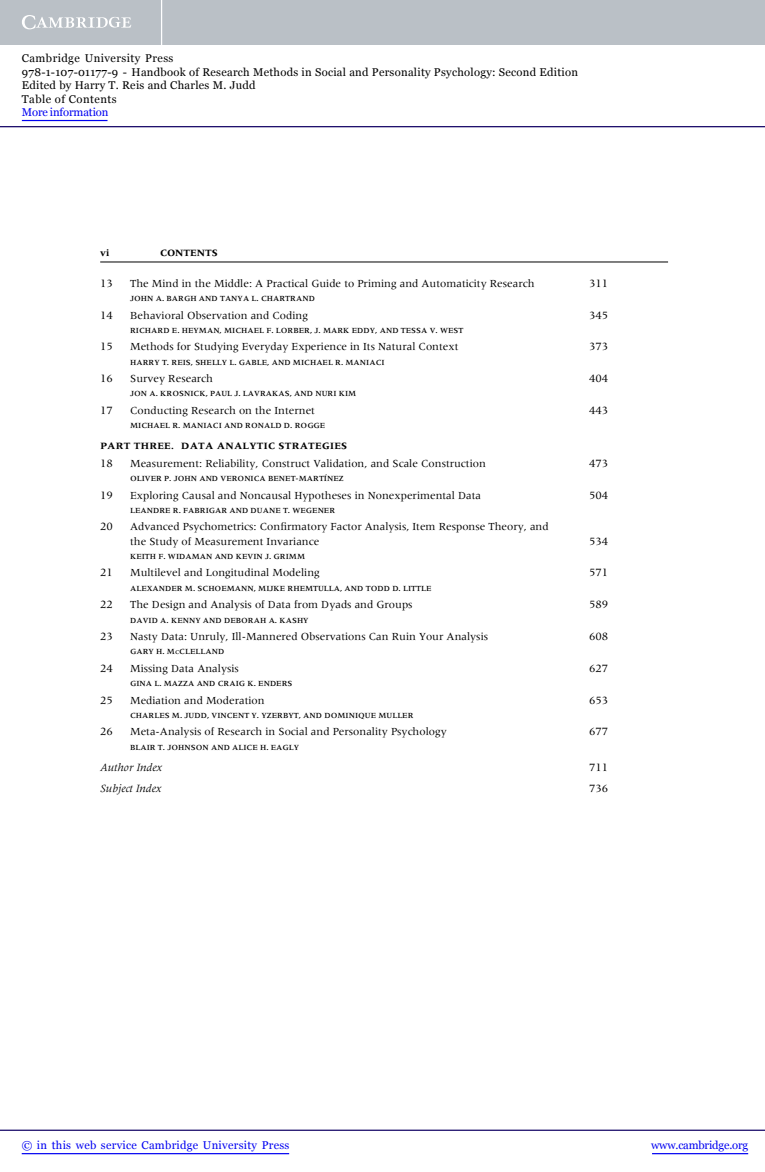
<style>
.page{position:relative;width:765px;height:1172px;background:#fff}
.page>*{position:absolute;margin:0;border:0;box-sizing:border-box;transform-origin:0 0}
.t1{font:11.5px "Meridien";color:#000}
.t2{font:italic 11.5px "Meridien";color:#000}
.t3{font:11.25px/14.4px "Meridien";color:#000}
.t4{font:11.25px/13.5px "Georgia";letter-spacing:.025em;color:#000}
.t5{font:11.25px "Georgia";letter-spacing:.025em;color:#0000f1}
.t6{font:11.25px "Georgia";letter-spacing:-.015em;color:#0000f1}
.t7{font:11.25px "Georgia";letter-spacing:-.01em;color:#0000f1}
.t8{font:700 10px "Meridien";letter-spacing:.03em;color:#000}
.t9{font:700 10px "Meridien";color:#000}
.t10{font:500 8.12px "Meridien";color:#000}
.s1{font-size:5.88px}
</style>
<div class="page">
<hr style="left:100px;top:262px;width:568px;height:1px;background:#000">
<div style="left:0;top:0;width:765px;height:45px;background:#bac0c6"></div>
<svg style="left:22px;top:15px;width:109px;height:14px"></svg>
<hr style="left:161px;top:0;width:1px;height:45px;background:#fff">
<hr style="left:0;top:126px;width:765px;height:1px;background:#150666">
<hr style="left:652px;top:1152px;width:96px;height:2px;background:#0000f1">
<hr style="left:0;top:1129px;width:765px;height:1px;background:#150666">
<hr style="left:22px;top:1152px;width:267px;height:2px;background:#0000f1">
<hr style="left:22px;top:120px;width:86px;height:1px;background:#0000f1">
<p class="t4" style="left:22px;top:52px;width:558px">Cambridge University Press<br>978-1-107-01177-9 - Handbook of Research Methods in Social and Personality Psychology: Second Edition Edited by Harry T. Reis and Charles M. Judd<br>Table of Contents</p>
<p class="t7" style="left:22px;top:106px;width:88px">More information</p>
<p class="t8" style="left:100px;top:249px;width:11px">vi</p>
<p class="t9" style="left:160px;top:249px;width:59px">CONTENTS</p>
<p class="t1" style="left:100px;top:278px;width:14px">13</p>
<p class="t3" style="left:130px;top:277px;width:406px">The Mind in the Middle: A Practical Guide to Priming and Automaticity Research</p>
<p class="t1" style="left:589px;top:278px;width:21px">311</p>
<p class="t10" style="left:130px;top:295px;width:186px">JOHN A. BARGH AND TANYA L. CHARTRAND</p>
<p class="t1" style="left:100px;top:310px;width:14px">14</p>
<p class="t3" style="left:130px;top:308px;width:179px">Behavioral Observation and Coding</p>
<p class="t1" style="left:589px;top:310px;width:21px">345</p>
<p class="t10" style="left:130px;top:327px;width:335px">RICHARD E. HEYMAN, MICHAEL F. LORBER, J. MARK EDDY, AND TESSA V. WEST</p>
<p class="t1" style="left:100px;top:342px;width:14px">15</p>
<p class="t3" style="left:130px;top:340px;width:330px">Methods for Studying Everyday Experience in Its Natural Context</p>
<p class="t1" style="left:589px;top:342px;width:21px">373</p>
<p class="t10" style="left:130px;top:359px;width:256px">HARRY T. REIS, SHELLY L. GABLE, AND MICHAEL R. MANIACI</p>
<p class="t1" style="left:100px;top:374px;width:14px">16</p>
<p class="t3" style="left:130px;top:372px;width:85px">Survey Research</p>
<p class="t1" style="left:589px;top:374px;width:21px">404</p>
<p class="t10" style="left:130px;top:390px;width:228px">JON A. KROSNICK, PAUL J. LAVRAKAS, AND NURI KIM</p>
<p class="t1" style="left:100px;top:405px;width:14px">17</p>
<p class="t3" style="left:130px;top:404px;width:186px">Conducting Research on the Internet</p>
<p class="t1" style="left:589px;top:405px;width:21px">443</p>
<p class="t10" style="left:130px;top:422px;width:197px">MICHAEL R. MANIACI AND RONALD D. ROGGE</p>
<p class="t8" style="left:100px;top:442px;width:249px">PART THREE. DATA ANALYTIC STRATEGIES</p>
<p class="t1" style="left:100px;top:458px;width:14px">18</p>
<p class="t3" style="left:130px;top:457px;width:357px">Measurement: Reliability, Construct Validation, and Scale Construction</p>
<p class="t1" style="left:589px;top:458px;width:21px">473</p>
<p class="t10" style="left:130px;top:475px;width:215px">OLIVER P. JOHN AND VERONICA BENET-MARTINEZ</p>
<p class="t10" style="left:324px;top:474px;width:4px">´</p>
<p class="t1" style="left:100px;top:490px;width:14px">19</p>
<p class="t3" style="left:130px;top:488px;width:353px">Exploring Causal and Noncausal Hypotheses in Nonexperimental Data</p>
<p class="t1" style="left:589px;top:490px;width:21px">504</p>
<p class="t10" style="left:130px;top:507px;width:207px">LEANDRE R. FABRIGAR AND DUANE T. WEGENER</p>
<p class="t1" style="left:100px;top:522px;width:14px">20</p>
<p class="t3" style="left:130px;top:520px;width:420px">Advanced Psychometrics: Confirmatory Factor Analysis, Item Response Theory, and the Study of Measurement Invariance</p>
<p class="t1" style="left:589px;top:536px;width:21px">534</p>
<p class="t10" style="left:130px;top:553px;width:177px">KEITH F. WIDAMAN AND KEVIN J. GRIMM</p>
<p class="t1" style="left:100px;top:568px;width:14px">21</p>
<p class="t3" style="left:130px;top:566px;width:191px">Multilevel and Longitudinal Modeling</p>
<p class="t1" style="left:589px;top:568px;width:21px">571</p>
<p class="t10" style="left:130px;top:585px;width:303px">ALEXANDER M. SCHOEMANN, MIJKE RHEMTULLA, AND TODD D. LITTLE</p>
<p class="t1" style="left:100px;top:600px;width:14px">22</p>
<p class="t3" style="left:130px;top:598px;width:284px">The Design and Analysis of Data from Dyads and Groups</p>
<p class="t1" style="left:589px;top:600px;width:21px">589</p>
<p class="t10" style="left:130px;top:616px;width:180px">DAVID A. KENNY AND DEBORAH A. KASHY</p>
<p class="t1" style="left:100px;top:631px;width:14px">23</p>
<p class="t3" style="left:130px;top:630px;width:360px">Nasty Data: Unruly, Ill-Mannered Observations Can Ruin Your Analysis</p>
<p class="t1" style="left:589px;top:631px;width:21px">608</p>
<p class="t10" style="left:130px;top:648px;width:96px">GARY H. M<span class="s1">C</span>CLELLAND</p>
<p class="t1" style="left:100px;top:663px;width:14px">24</p>
<p class="t3" style="left:130px;top:661px;width:110px">Missing Data Analysis</p>
<p class="t1" style="left:589px;top:663px;width:21px">627</p>
<p class="t10" style="left:130px;top:680px;width:164px">GINA L. MAZZA AND CRAIG K. ENDERS</p>
<p class="t1" style="left:100px;top:695px;width:14px">25</p>
<p class="t3" style="left:130px;top:693px;width:136px">Mediation and Moderation</p>
<p class="t1" style="left:589px;top:695px;width:21px">653</p>
<p class="t10" style="left:130px;top:712px;width:285px">CHARLES M. JUDD, VINCENT Y. YZERBYT, AND DOMINIQUE MULLER</p>
<p class="t1" style="left:100px;top:727px;width:14px">26</p>
<p class="t3" style="left:130px;top:725px;width:318px">Meta-Analysis of Research in Social and Personality Psychology</p>
<p class="t1" style="left:589px;top:727px;width:21px">677</p>
<p class="t10" style="left:130px;top:743px;width:171px">BLAIR T. JOHNSON AND ALICE H. EAGLY</p>
<p class="t2" style="left:100px;top:762px;width:63px">Author Index</p>
<p class="t1" style="left:589px;top:762px;width:21px">711</p>
<p class="t2" style="left:100px;top:783px;width:63px">Subject Index</p>
<p class="t1" style="left:589px;top:783px;width:21px">736</p>
<p class="t5" style="left:22px;top:1138px;width:269px">© in this web service Cambridge University Press</p>
<p class="t6" style="left:651px;top:1138px;width:99px">www.cambridge.org</p>
</div>
